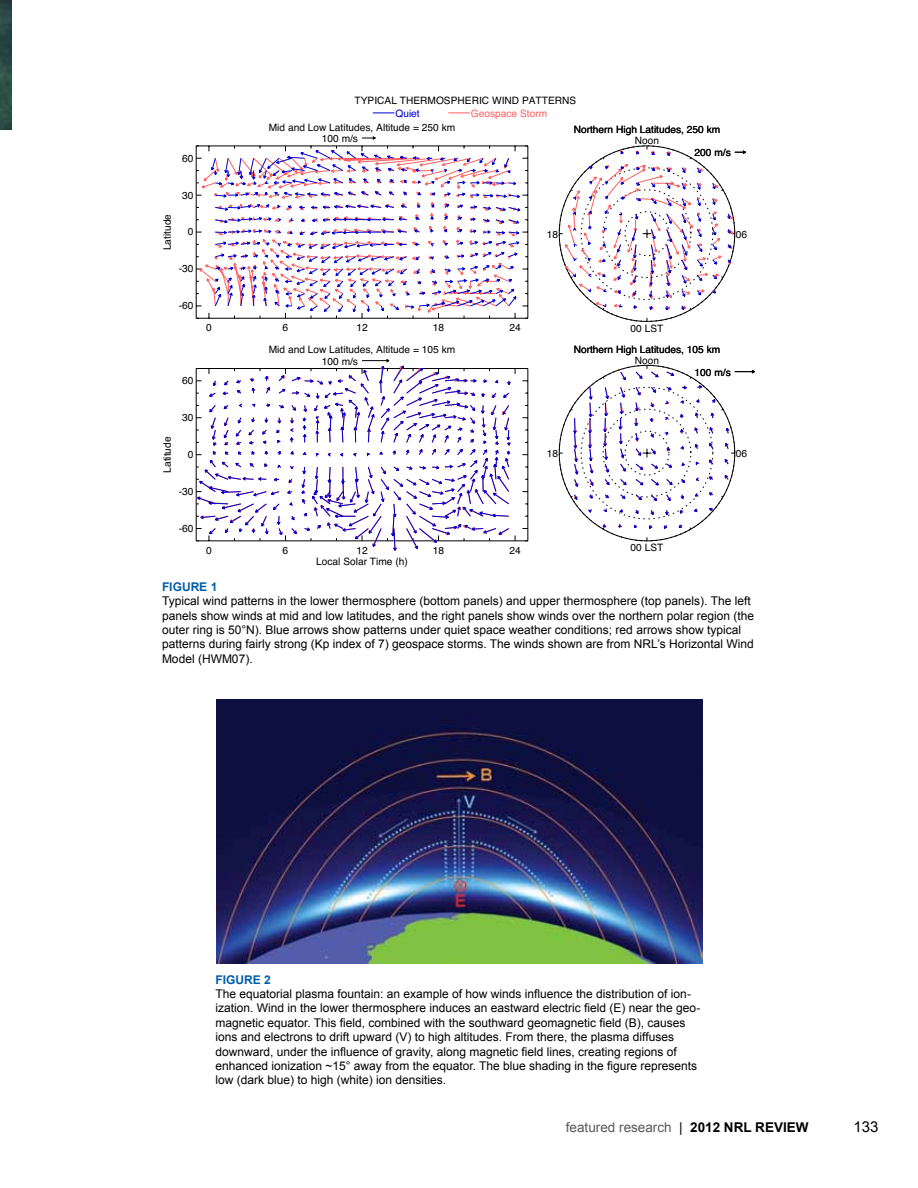
<style>
.page{position:relative;width:918px;height:1188px;background:#fff}
.page>*{position:absolute;margin:0;border:0;box-sizing:border-box;transform-origin:0 0}
.t1{font:15px "Arial";color:#000}
.t2{font:13.5px "Arial";color:#58595b}
.t3{font:12px/14.4px "Arial";color:#000}
.t4{font:700 12px "Arial";color:#005daa}
.t5{font:10.2px/11.2px "Helvetica";color:#000}
.t6{font:10.2px "Helvetica";color:#ff5f5f}
.t7{font:10.2px "Helvetica";color:#0000d3}
.s1{color:#000}
.s2{font-weight:700;color:#000}
</style>
<div class="page">
<svg style="left:559px;top:365px;width:196px;height:176px"></svg>
<svg style="left:559px;top:145px;width:187px;height:177px"></svg>
<hr style="left:196px;top:541px;width:332px;height:1px;background:#000">
<hr style="left:196px;top:368px;width:332px;height:1px;background:#000">
<hr style="left:528px;top:369px;width:1px;height:172px;background:#000">
<svg style="left:196px;top:359px;width:320px;height:192px"></svg>
<hr style="left:528px;top:146px;width:1px;height:172px;background:#000">
<svg style="left:196px;top:146px;width:332px;height:173px"></svg>
<svg style="left:362px;top:136px;width:14px;height:4px"></svg>
<svg style="left:373px;top:113px;width:21px;height:1px"></svg>
<svg style="left:448px;top:113px;width:22px;height:1px"></svg>
<img style="left:217px;top:699px;width:486px;height:264px">
<img style="left:0;top:0;width:11px;height:130px">
<p class="t5" style="left:355px;top:95px;width:223px">TYPICAL THERMOSPHERIC WIND PATTERNS</p>
<p class="t7" style="left:395px;top:105px;width:26px">Quiet</p>
<p class="t6" style="left:471px;top:105px;width:78px">Geospace Storm</p>
<p class="t5" style="left:182px;top:153px;width:13px">60</p>
<p class="t5" style="left:162px;top:250px;width:38px;rotate:-90deg">Latitude</p>
<p class="t5" style="left:182px;top:190px;width:13px">30</p>
<p class="t5" style="left:188px;top:227px;width:7px">0</p>
<p class="t5" style="left:179px;top:264px;width:16px">-30</p>
<p class="t5" style="left:179px;top:300px;width:16px">-60</p>
<p class="t5" style="left:182px;top:375px;width:13px">60</p>
<p class="t5" style="left:162px;top:473px;width:38px;rotate:-90deg">Latitude</p>
<p class="t5" style="left:182px;top:412px;width:13px">30</p>
<p class="t5" style="left:188px;top:449px;width:7px">0</p>
<p class="t5" style="left:179px;top:486px;width:16px">-30</p>
<p class="t5" style="left:179px;top:523px;width:16px">-60</p>
<p class="t5" style="left:322px;top:122px;width:135px;text-indent:-53px">Mid and Low Latitudes, Altitude = 250 km<br>100 m/s</p>
<p class="t5" style="left:206px;top:322px;width:7px">0</p>
<p class="t5" style="left:283px;top:322px;width:7px">6</p>
<p class="t5" style="left:356px;top:322px;width:13px">12</p>
<p class="t5" style="left:433px;top:322px;width:13px">18</p>
<p class="t5" style="left:509px;top:322px;width:13px">24</p>
<p class="t5" style="left:322px;top:344px;width:135px;text-indent:-53px">Mid and Low Latitudes, Altitude = 105 km<br>100 m/s</p>
<p class="t5" style="left:206px;top:545px;width:7px">0</p>
<p class="t5" style="left:283px;top:545px;width:7px">6</p>
<p class="t5" style="left:356px;top:545px;width:13px">12</p>
<p class="t5" style="left:433px;top:545px;width:13px">18</p>
<p class="t5" style="left:509px;top:545px;width:13px">24</p>
<p class="t5" style="left:316px;top:556px;width:93px">Local Solar Time (h)</p>
<p class="t5" style="left:574px;top:124px;width:148px">Northern High Latitudes, 250 km</p>
<p class="t5" style="left:635px;top:135px;width:26px">Noon</p>
<p class="t5" style="left:695px;top:147px;width:38px">200 m/s</p>
<p class="t5" style="left:547px;top:229px;width:13px">18</p>
<p class="t5" style="left:736px;top:229px;width:13px">06</p>
<p class="t5" style="left:631px;top:323px;width:34px">00 LST</p>
<p class="t5" style="left:574px;top:344px;width:148px">Northern High Latitudes, 105 km</p>
<p class="t5" style="left:635px;top:355px;width:26px">Noon</p>
<p class="t5" style="left:695px;top:367px;width:38px">100 m/s</p>
<p class="t5" style="left:547px;top:448px;width:13px">18</p>
<p class="t5" style="left:736px;top:448px;width:13px">06</p>
<p class="t5" style="left:631px;top:542px;width:34px">00 LST</p>
<p class="t4" style="left:162px;top:579px;width:57px">FIGURE 1</p>
<p class="t3" style="left:162px;top:594px;width:594px">Typical wind patterns in the lower thermosphere (bottom panels) and upper thermosphere (top panels). The left panels show winds at mid and low latitudes, and the right panels show winds over the northern polar region (the outer ring is 50°N). Blue arrows show patterns under quiet space weather conditions; red arrows show typical patterns during fairly strong (Kp index of 7) geospace storms. The winds shown are from NRL’s Horizontal Wind Model (HWM07).</p>
<p class="t4" style="left:215px;top:971px;width:57px">FIGURE 2</p>
<p class="t3" style="left:215px;top:987px;width:486px">The equatorial plasma fountain: an example of how winds influence the distribution of ion&shy;ization. Wind in the lower thermosphere induces an eastward electric field (E) near the geo&shy;magnetic equator. This field, combined with the southward geomagnetic field (B), causes ions and electrons to drift upward (V) to high altitudes. From there, the plasma diffuses downward, under the influence of gravity, along magnetic field lines, creating regions of enhanced ionization ~15° away from the equator. The blue shading in the figure represents low (dark blue) to high (white) ion densities.</p>
<p class="t2" style="left:566px;top:1119px;width:244px">featured research <span class="s1">|</span> <span class="s2">2012 NRL REVIEW</span></p>
<p class="t1" style="left:854px;top:1117px;width:27px">133</p>
</div>
